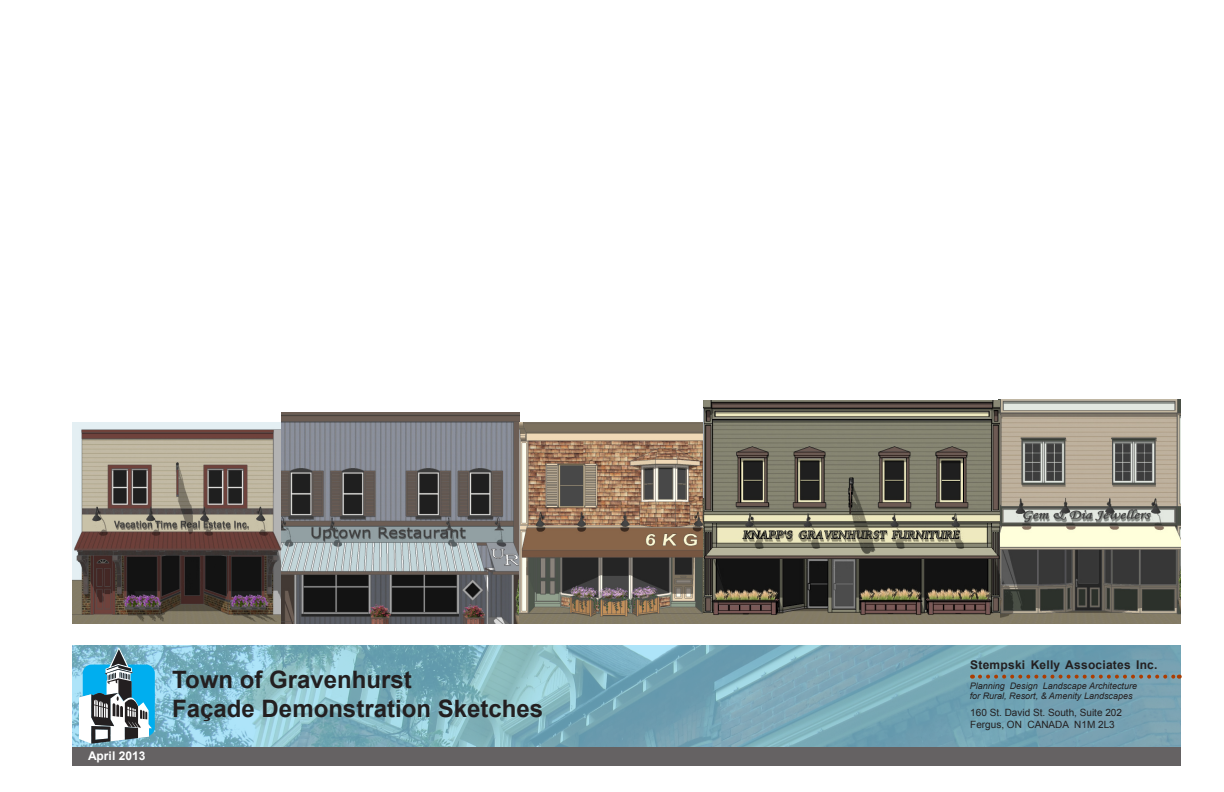
<style>
.page{position:relative;width:1224px;height:792px;background:#fff}
.page>*{position:absolute;margin:0;border:0;box-sizing:border-box;transform-origin:0 0}
.t1{font:700 24px "Arial";color:#231f20}
.t2{font:700 12px "Arial";letter-spacing:.02em;color:#231f20}
.t3{font:700 12px "Arial";color:#fff}
.t4{font:10px "Arial";color:#231f20}
.t5{font:italic 9px/10.8px "Arial";color:#231f20}
</style>
<div class="page">
<img style="left:72px;top:423px;width:209px;height:200px">
<img style="left:281px;top:412px;width:238px;height:211px">
<img style="left:998px;top:399px;width:183px;height:224px">
<img style="left:519px;top:422px;width:191px;height:202px">
<img style="left:704px;top:401px;width:296px;height:222px">
<div style="left:72px;top:747px;width:1109px;height:19px;background:#656263"></div>
<svg style="left:72px;top:646px;width:1109px;height:101px;background:#7daebd"></svg>
<svg style="left:80px;top:647px;width:75px;height:97px"></svg>
<svg style="left:980px;top:675px;width:200px;height:4px"></svg>
<p class="t3" style="left:88px;top:748px;width:59px">April 2013</p>
<p class="t1" style="left:172px;top:664px;width:241px">Town of Gravenhurst</p>
<p class="t1" style="left:172px;top:693px;width:372px">Façade Demonstration Sketches</p>
<p class="t2" style="left:970px;top:657px;width:189px">Stempski Kelly Associates Inc.</p>
<p class="t4" style="left:970px;top:706px;width:153px">160 St. David St. South, Suite 202</p>
<p class="t4" style="left:970px;top:718px;width:146px">Fergus, ON CANADA N1M 2L3</p>
<p class="t5" style="left:970px;top:680px;width:169px">Planning Design Landscape Architecture for Rural, Resort, &amp; Amenity Landscapes</p>
</div>
